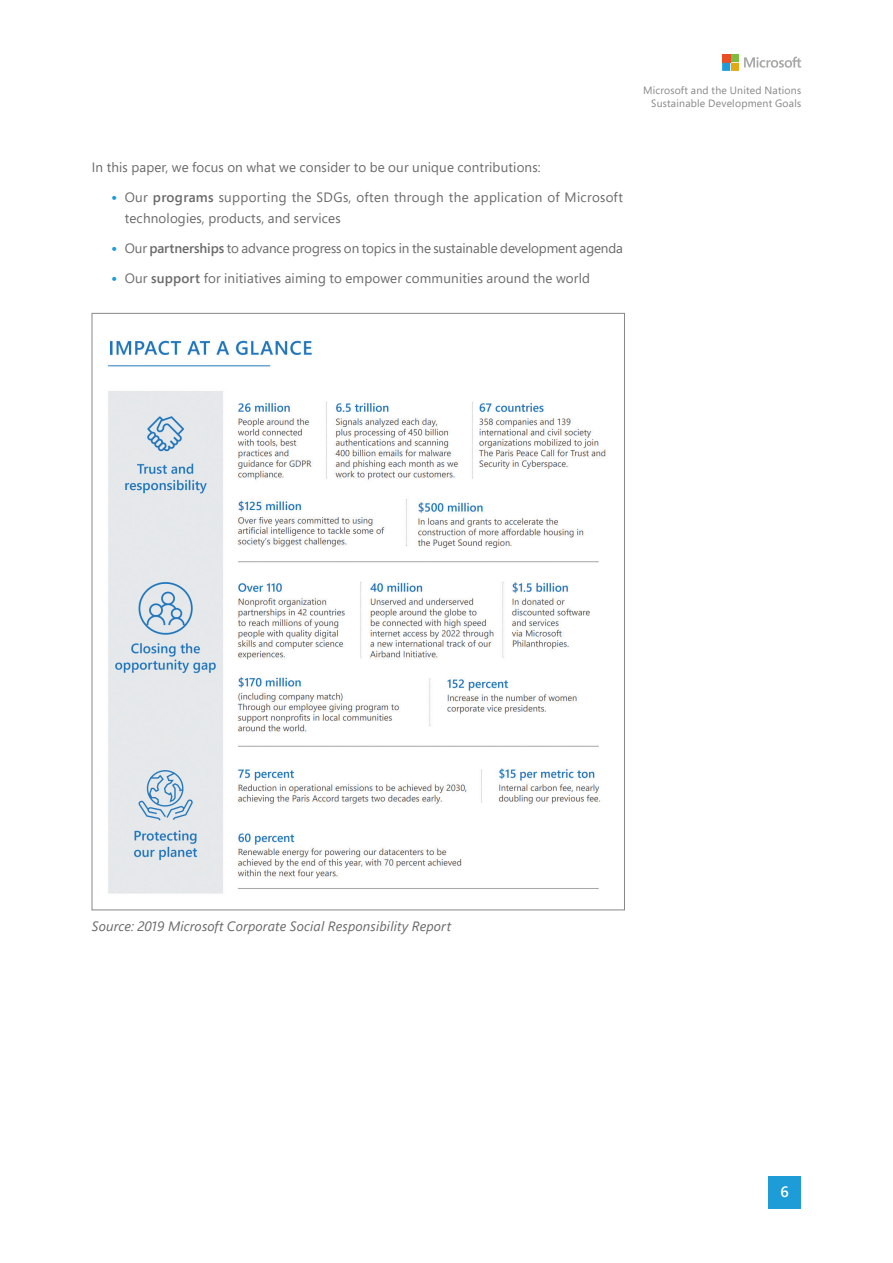
<style>
.page{position:relative;width:893px;height:1263px;background:#fff}
.page>*{position:absolute;margin:0;border:0;box-sizing:border-box;transform-origin:0 0}
.t1{font:600 15px "Segoe Pro";color:#fff}
.t2{font:13.5px/21px "Segoe Pro";letter-spacing:.01em;color:#6a6a6a}
.t3{font:13.5px "Segoe Pro";letter-spacing:-.01em;color:#6a6a6a}
.t4{font:italic 13.5px "Segoe Pro";letter-spacing:.01em;color:#6a6a6a}
.t5{font:10.5px/13.5px "Segoe Pro";letter-spacing:.02em;color:#888787;text-align:right}
.s1{font-weight:700;font-size:15px;color:#1d9cd8}
.s2{font-weight:600}
</style>
<div class="page">
<svg style="left:722px;top:54px;width:79px;height:17px"></svg>
<div style="left:768px;top:1176px;width:33px;height:33px;background:#1d9cd8"></div>
<img style="left:108px;top:340px;width:498px;height:554px">
<p class="t2" style="left:92px;top:157px;width:450px">In this paper, we focus on what we consider to be our unique contributions:</p>
<p class="t2" style="left:125px;top:187px;width:500px;text-indent:-14px"><span class="s1">•</span> Our <span class="s2">programs</span> supporting the SDGs, often through the application of Microsoft technologies, products, and services</p>
<p class="t3" style="left:111px;top:239px;width:513px"><span class="s1">•</span> Our <span class="s2">partnerships</span> to advance progress on topics in the sustainable development agenda</p>
<p class="t2" style="left:111px;top:268px;width:480px"><span class="s1">•</span> Our <span class="s2">support</span> for initiatives aiming to empower communities around the world</p>
<p class="t5" style="left:643px;top:83px;width:160px">Microsoft and the United Nations<br>Sustainable Development Goals</p>
<p class="t4" style="left:92px;top:916px;width:361px">Source: 2019 Microsoft Corporate Social Responsibility Report</p>
<p class="t1" style="left:781px;top:1182px;width:10px">6</p>
</div>
